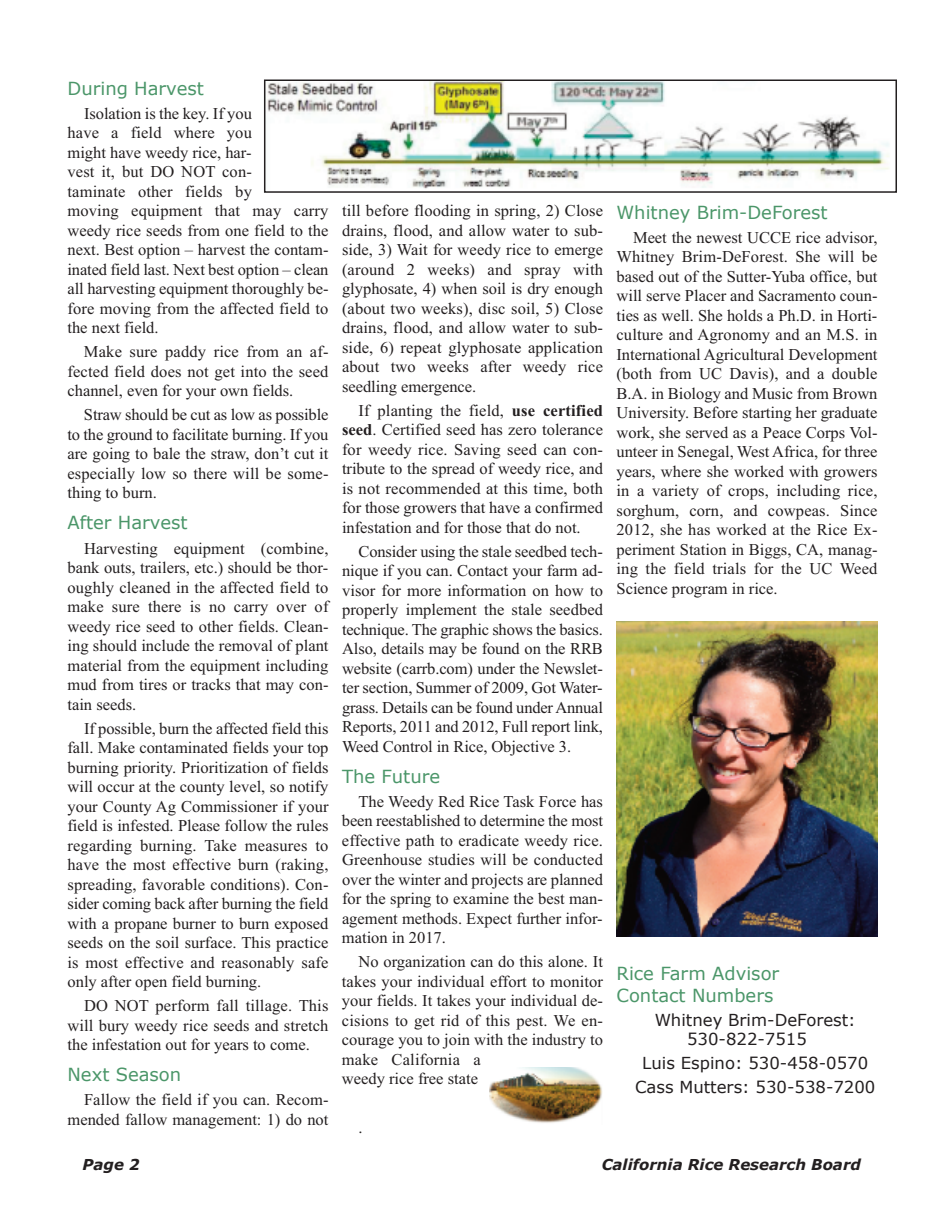
<style>
.page{position:relative;width:945px;height:1215px;background:#fff}
.page>*{position:absolute;margin:0;border:0;box-sizing:border-box;transform-origin:0 0}
.t1{font:18px/21.6px "Verdana";color:#4b9669}
.t2{font:16.5px/19.5px "Times New Roman";color:#231f20;text-align:justify}
.t3{font:16.5px/19.5px "Verdana";color:#231f20}
.t4{font:italic 700 15px "Verdana";color:#231f20}
.s1{font-weight:700}
</style>
<div class="page">
<img style="left:490px;top:1067px;width:112px;height:56px">
<img style="left:267px;top:83px;width:622px;height:106px">
<div style="left:264px;top:80px;width:633px;height:113px;border:2px solid #231f20"></div>
<img style="left:616px;top:621px;width:262px;height:316px">
<p class="t1" style="left:68px;top:77px;width:138px">During Harvest</p>
<p class="t2" style="left:67px;top:103px;width:263px;text-align:left;text-indent:17px">Isolation is the key. If you<br>have a field where you<br>might have weedy rice, har-<br>vest it, but DO NOT con-<br>taminate other fields by<br>moving equipment that may carry weedy rice seeds from one field to the next. Best option – harvest the contam&shy;inated field last. Next best option – clean all harvesting equipment thoroughly be&shy;fore moving from the affected field to the next field.</p>
<p class="t2" style="left:67px;top:342px;width:263px;text-indent:17px">Make sure paddy rice from an af&shy;fected field does not get into the seed channel, even for your own fields.</p>
<p class="t2" style="left:67px;top:405px;width:263px;text-indent:16px">Straw should be cut as low as possible to the ground to facilitate burning. If you are going to bale the straw, don’t cut it especially low so there will be some&shy;thing to burn.</p>
<p class="t1" style="left:68px;top:512px;width:122px">After Harvest</p>
<p class="t2" style="left:68px;top:538px;width:263px;text-indent:16px">Harvesting equipment (combine, bank outs, trailers, etc.) should be thor&shy;oughly cleaned in the affected field to make sure there is no carry over of weedy rice seed to other fields. Clean&shy;ing should include the removal of plant material from the equipment including mud from tires or tracks that may con&shy;tain seeds.</p>
<p class="t2" style="left:67px;top:718px;width:263px;text-indent:17px">If possible, burn the affected field this fall. Make contaminated fields your top burning priority. Prioritization of fields will occur at the county level, so notify your County Ag Commissioner if your field is infested. Please follow the rules regarding burning. Take measures to have the most effective burn (raking, spreading, favorable conditions). Con&shy;sider coming back after burning the field with a propane burner to burn exposed seeds on the soil surface. This practice is most effective and reasonably safe only after open field burning.</p>
<p class="t2" style="left:67px;top:996px;width:263px;text-indent:17px">DO NOT perform fall tillage. This will bury weedy rice seeds and stretch the infestation out for years to come.</p>
<p class="t1" style="left:68px;top:1063px;width:115px">Next Season</p>
<p class="t2" style="left:67px;top:1090px;width:263px;text-align:right">Fallow the field if you can. Recom&shy;mended fallow management: 1) do not</p>
<p class="t2" style="left:342px;top:201px;width:263px">till before flooding in spring, 2) Close drains, flood, and allow water to sub&shy;side, 3) Wait for weedy rice to emerge (around 2 weeks) and spray with glyphosate, 4) when soil is dry enough (about two weeks), disc soil, 5) Close drains, flood, and allow water to sub&shy;side, 6) repeat glyphosate application about two weeks after weedy rice seedling emergence.</p>
<p class="t2" style="left:342px;top:400px;width:263px;text-indent:17px">If planting the field, <span class="s1">use certified seed</span>. Certified seed has zero tolerance for weedy rice. Saving seed can con&shy;tribute to the spread of weedy rice, and is not recommended at this time, both for those growers that have a confirmed infestation and for those that do not.</p>
<p class="t2" style="left:342px;top:541px;width:263px;text-indent:16px">Consider using the stale seedbed tech&shy;nique if you can. Contact your farm ad&shy;visor for more information on how to properly implement the stale seedbed technique. The graphic shows the basics.<br>Also, details may be found on the RRB website (carrb.com) under the Newslet&shy;ter section, Summer of 2009, Got Water&shy;grass. Details can be found underAnnual Reports, 2011 and 2012, Full report link, Weed Control in Rice, Objective 3.</p>
<p class="t1" style="left:342px;top:765px;width:100px">The Future</p>
<p class="t2" style="left:342px;top:792px;width:263px;text-indent:17px">The Weedy Red Rice Task Force has been reestablished to determine the most effective path to eradicate weedy rice.<br>Greenhouse studies will be conducted over the winter and projects are planned for the spring to examine the best man&shy;agement methods. Expect further infor&shy;mation in 2017.</p>
<p class="t2" style="left:342px;top:952px;width:263px;text-align:left;text-indent:17px">No organization can do this alone. It takes your individual effort to monitor your fields. It takes your individual de&shy;cisions to get rid of this pest. We en&shy;courage you to join with the industry to make California a<br>weedy rice free state</p>
<p class="t2" style="left:358px;top:1117px;width:6px">.</p>
<p class="t1" style="left:616px;top:201px;width:213px">Whitney Brim-DeForest</p>
<p class="t2" style="left:617px;top:227px;width:263px;text-indent:16px">Meet the newest UCCE rice advisor, Whitney Brim-DeForest. She will be based out of the Sutter-Yuba office, but will serve Placer and Sacramento coun&shy;ties as well. She holds a Ph.D. in Horti&shy;culture and Agronomy and an M.S. in International Agricultural Development (both from UC Davis), and a double B.A. in Biology and Music from Brown University. Before starting her graduate work, she served as a Peace Corps Vol&shy;unteer in Senegal, West Africa, for three years, where she worked with growers in a variety of crops, including rice, sorghum, corn, and cowpeas. Since 2012, she has worked at the Rice Ex&shy;periment Station in Biggs, CA, manag&shy;ing the field trials for the UC Weed Science program in rice.</p>
<p class="t1" style="left:616px;top:962px;width:164px">Rice Farm Advisor<br>Contact Numbers</p>
<p class="t3" style="left:687px;top:1010px;width:170px;text-indent:-32px">Whitney Brim-DeForest:<br>530-822-7515</p>
<p class="t3" style="left:635px;top:1051px;width:242px;line-height:24px;text-align:center">Luis Espino: 530-458-0570<br>Cass Mutters: 530-538-7200</p>
<p class="t4" style="left:82px;top:1155px;width:59px">Page 2</p>
<p class="t4" style="left:602px;top:1155px;width:261px">California Rice Research Board</p>
</div>
